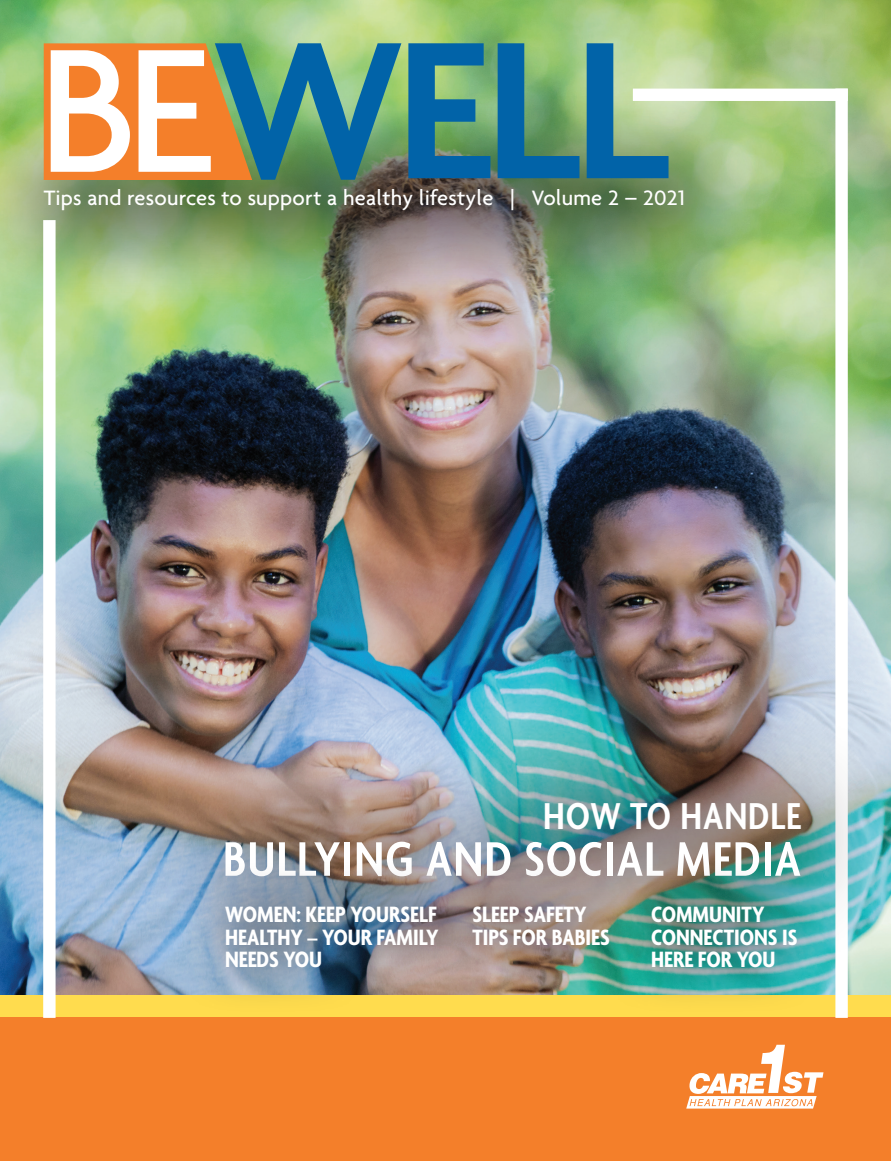
<style>
.page{position:relative;width:891px;height:1161px;background:#fff}
.page>*{position:absolute;margin:0;border:0;box-sizing:border-box;transform-origin:0 0}
.t1{font:600 211.5px "Agenda";color:#0163a8}
.t2{font:500 190.5px "Agenda";color:#fff}
.Body_Light_14{font:600 condensed 52.5px "Agenda";letter-spacing:.02em;color:#fff}
.Body_Light_14-2{font:600 condensed 40.5px "Agenda";letter-spacing:.02em;color:#fff}
.Headline_Subhead_Bol{font:700 condensed 24px/22.5px "Agenda";color:#fff}
.t3{font:500 22.5px "Agenda";letter-spacing:.01em;color:#fff}
</style>
<div class="page">
<img style="left:0;top:0;width:891px;height:995px">
<div style="left:0;top:995px;width:891px;height:27px;background:#ffdc4e"></div>
<div style="left:0;top:1018px;width:891px;height:143px;background:#f47f2a"></div>
<img style="left:0;top:94px;width:776px;height:209px">
<div style="left:43px;top:220px;width:13px;height:798px;background:#fff"></div>
<div style="left:835px;top:89px;width:13px;height:929px;background:#fff"></div>
<div style="left:633px;top:89px;width:215px;height:12px;background:#fff"></div>
<svg style="left:44px;top:43px;width:208px;height:137px;background:#e58531"></svg>
<div style="left:132px;top:708px;width:759px;height:264px;background:#231f20;opacity:.4"></div>
<svg style="left:479px;top:862px;width:129px;height:128px;background:#938b82"></svg>
<img style="left:182px;top:862px;width:297px;height:133px">
<img style="left:608px;top:862px;width:231px;height:150px">
<svg style="left:686px;top:1045px;width:137px;height:64px"></svg>
<p class="t1" style="left:212px;top:-3px;width:460px">WELL</p>
<p class="t3" style="left:510px;top:184px;width:177px">| Volume 2 – 2021</p>
<p class="t2" style="left:38px;top:-5px;width:178px">BE</p>
<p class="t3" style="left:44px;top:184px;width:451px">Tips and resources to support a healthy lifestyle</p>
<p class="Body_Light_14-2" style="left:543px;top:793px;width:259px">HOW TO HANDLE</p>
<p class="Body_Light_14" style="left:223px;top:828px;width:579px">BULLYING AND SOCIAL MEDIA</p>
<p class="Headline_Subhead_Bol" style="left:472px;top:905px;width:139px">SLEEP SAFETY<br>TIPS FOR BABIES</p>
<p class="Headline_Subhead_Bol" style="left:225px;top:905px;width:215px;text-align:justify">WOMEN: KEEP YOURSELF HEALTHY – YOUR FAMILY NEEDS YOU</p>
<p class="Headline_Subhead_Bol" style="left:651px;top:905px;width:148px">COMMUNITY<br>CONNECTIONS IS<br>HERE FOR YOU</p>
</div>
